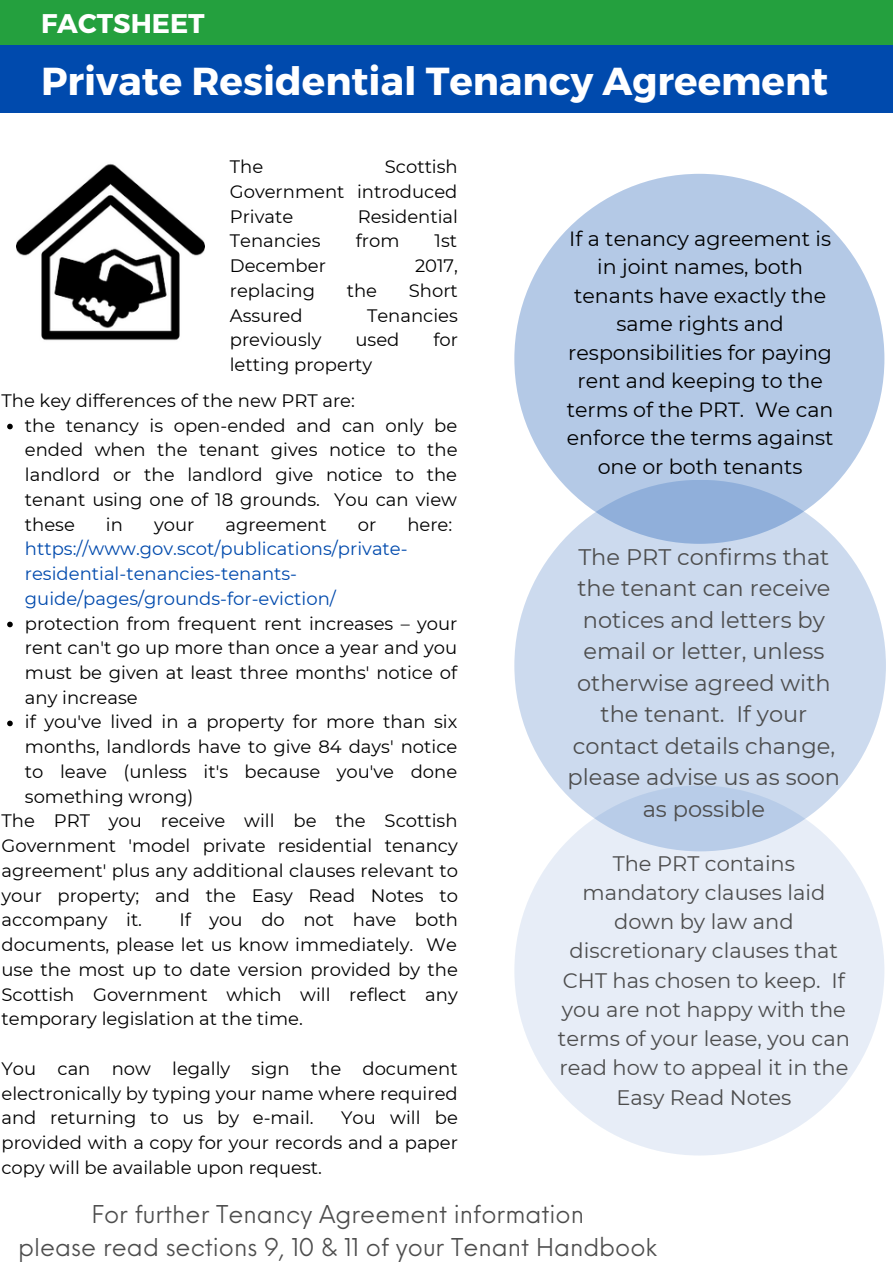
<style>
.page{position:relative;width:893px;height:1264px;background:#fff}
.page>*{position:absolute;margin:0;border:0;box-sizing:border-box;transform-origin:0 0}
.t1{font:700 39px "Montserrat";color:#fff}
.t2{font:700 27px "Montserrat";color:#fff}
.t3{font:24px/32.5px "Neue Einstellung";color:#4d4d4d;text-align:center}
.t4{font:22.5px/31.5px "Montserrat";color:#4d4d4d;text-align:center}
.t5{font:21px/29.2px "Montserrat";color:#4d4d4d;text-align:center}
.t6{font:20.55px/28.5px "Montserrat";color:#000;text-align:center}
.t7{font:18px/24.8px "Montserrat";color:#000;text-align:justify}
.t8{font:18px/24.8px "Montserrat";color:#004aad}
</style>
<div class="page">
<svg style="left:7px;top:424px;width:6px;height:5px"></svg>
<svg style="left:7px;top:621px;width:6px;height:6px"></svg>
<svg style="left:7px;top:720px;width:6px;height:6px"></svg>
<img style="left:16px;top:163px;width:188px;height:178px">
<div style="left:514px;top:174px;width:370px;height:370px;background:#b4c9e6;border-radius:50%"></div>
<div style="left:514px;top:785px;width:370px;height:370px;background:#e7edf7;border-radius:50%"></div>
<svg style="left:514px;top:480px;width:371px;height:371px;background:#c5d5eb"></svg>
<div style="left:0;top:44px;width:892px;height:68px;background:#004aad"></div>
<div style="left:0;top:0;width:892px;height:44px;background:#24a03e"></div>
<h2 class="t2" style="left:41px;top:6px;width:165px">FACTSHEET</h2>
<h1 class="t1" style="left:41px;top:55px;width:788px">Private Residential Tenancy Agreement</h1>
<p class="t7" style="left:230px;top:154px;width:35px">The</p>
<p class="t7" style="left:230px;top:154px;width:229px;text-indent:155px">Scottish Government introduced Private</p>
<p class="t7" style="left:357px;top:204px;width:102px">Residential</p>
<p class="t7" style="left:230px;top:228px;width:92px">Tenancies</p>
<p class="t7" style="left:356px;top:228px;width:45px">from</p>
<p class="t7" style="left:434px;top:228px;width:24px">1st</p>
<p class="t7" style="left:230px;top:253px;width:98px">December</p>
<p class="t7" style="left:415px;top:253px;width:45px">2017,</p>
<p class="t7" style="left:230px;top:278px;width:87px">replacing</p>
<p class="t7" style="left:347px;top:278px;width:32px">the</p>
<p class="t7" style="left:409px;top:278px;width:51px">Short</p>
<p class="t7" style="left:230px;top:303px;width:74px">Assured</p>
<p class="t7" style="left:367px;top:303px;width:92px">Tenancies</p>
<p class="t7" style="left:230px;top:327px;width:93px">previously</p>
<p class="t7" style="left:355px;top:327px;width:45px">used</p>
<p class="t7" style="left:433px;top:327px;width:26px">for</p>
<p class="t7" style="left:230px;top:352px;width:144px">letting property</p>
<p class="t7" style="left:2px;top:388px;width:355px">The key differences of the new PRT are:</p>
<p class="t7" style="left:25px;top:413px;width:434px">the tenancy is open-ended and can only be ended when the tenant gives notice to the landlord or the landlord give notice to the tenant using one of 18 grounds. You can view these</p>
<p class="t7" style="left:106px;top:511px;width:19px">in</p>
<p class="t7" style="left:154px;top:511px;width:42px">your</p>
<p class="t7" style="left:225px;top:511px;width:103px">agreement</p>
<p class="t7" style="left:358px;top:511px;width:20px">or</p>
<p class="t7" style="left:407px;top:511px;width:46px">here:</p>
<p class="t8" style="left:25px;top:536px;width:384px">https://www.gov.scot/publications/private&shy;residential-tenancies-tenants&shy;guide/pages/grounds-for-eviction/</p>
<p class="t7" style="left:25px;top:610px;width:434px;text-align:left">protection from frequent rent increases – your rent can't go up more than once a year and you must be given at least three months' notice of any increase<br>if you've lived in a property for more than six months, landlords have to give 84 days' notice to leave (unless it's because you've done something wrong)</p>
<p class="t7" style="left:2px;top:808px;width:458px">The PRT you receive will be the Scottish Government 'model private residential tenancy agreement' plus any additional clauses relevant to your property; and the Easy Read Notes to accompany it.</p>
<p class="t7" style="left:2px;top:907px;width:458px;text-indent:178px">If you do not have both documents, please let us know immediately. We use the most up to date version provided by the Scottish Government which will reflect any temporary legislation at the time.</p>
<p class="t7" style="left:2px;top:1056px;width:457px">You can now legally sign the document electronically by typing your name where required and returning to us by e-mail.</p>
<p class="t7" style="left:2px;top:1105px;width:458px;text-indent:339px">You will be provided with a copy for your records and a paper copy will be available upon request.</p>
<p class="t6" style="left:566px;top:224px;width:268px">If a tenancy agreement is in joint names, both tenants have exactly the same rights and responsibilities for paying rent and keeping to the terms of the PRT. We can enforce the terms against one or both tenants</p>
<p class="t4" style="left:567px;top:541px;width:274px">The PRT confirms that the tenant can receive notices and letters by email or letter, unless otherwise agreed with the tenant. If your contact details change, please advise us as soon as possible</p>
<p class="t5" style="left:558px;top:848px;width:293px">The PRT contains mandatory clauses laid down by law and discretionary clauses that<br>CHT has chosen to keep. If you are not happy with the terms of your lease, you can read how to appeal it in the<br>Easy Read Notes</p>
<h3 class="t3" style="left:18px;top:1195px;width:640px">For further Tenancy Agreement information<br>please read sections 9, 10 &amp; 11 of your Tenant Handbook</h3>
</div>
